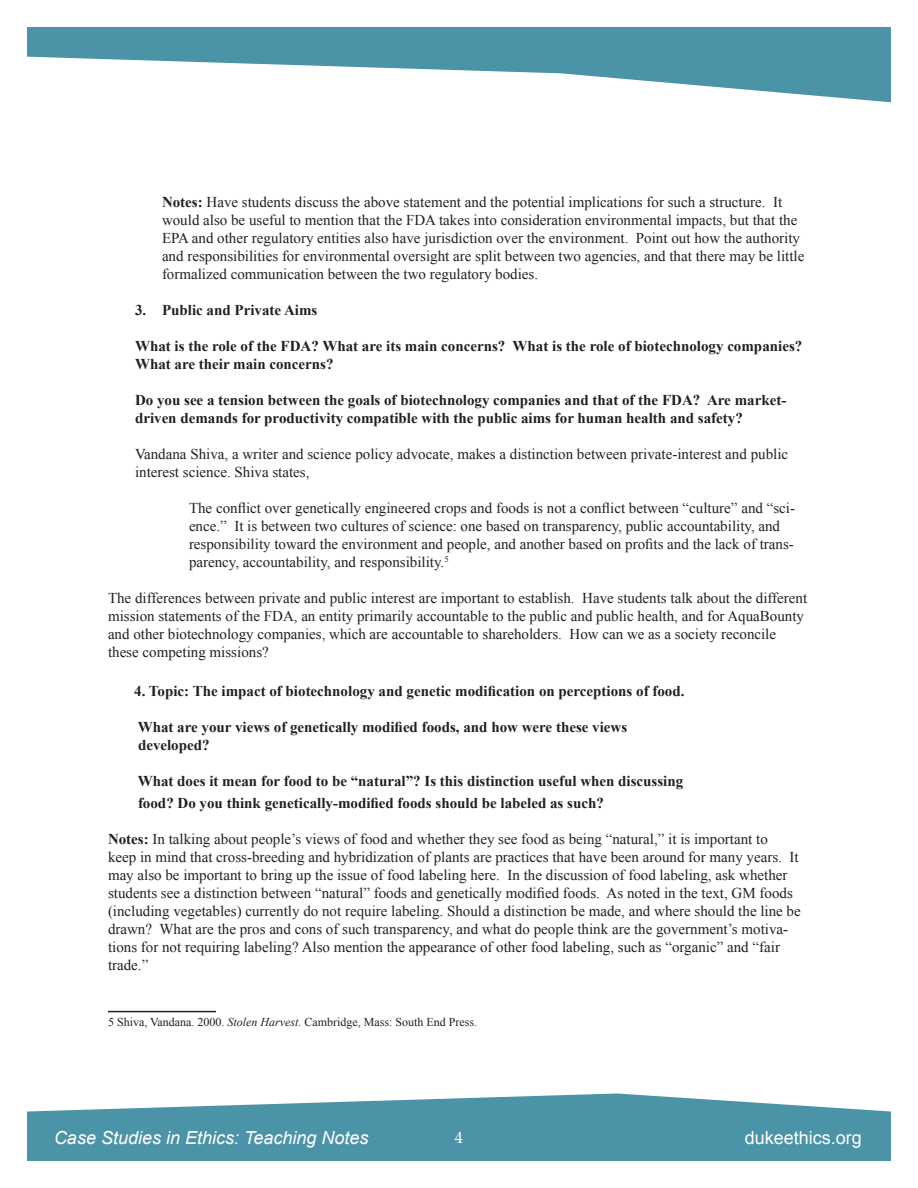
<style>
.page{position:relative;width:918px;height:1188px;background:#fff}
.page>*{position:absolute;margin:0;border:0;box-sizing:border-box;transform-origin:0 0}
.t1{font:italic 18px "Arial";color:#fff}
.t2{font:18px "Arial";color:#fff}
.t3{font:16.5px "Palatino Linotype";color:#fff}
.t4{font:15px/18px "Times New Roman";color:#231f20}
.t5{font:700 15px/18px "Times New Roman";color:#231f20}
.t6{font:12px "Times New Roman";color:#231f20}
.s1{font-weight:700}
.s2{font-style:italic}
</style>
<div class="page">
<svg style="left:27px;top:27px;width:864px;height:75px;fill:#4b94a7"></svg>
<svg style="left:27px;top:1093px;width:864px;height:68px;fill:#4b94a7"></svg>
<hr style="left:108px;top:1011px;width:108px;height:1px;background:#231f20">
<p class="t4" style="left:162px;top:193px;width:644px"><span class="s1">Notes:</span> Have students discuss the above statement and the potential implications for such a structure. It would also be useful to mention that the FDA takes into consideration environmental impacts, but that the EPA and other regulatory entities also have jurisdiction over the environment. Point out how the authority and responsibilities for environmental oversight are split between two agencies, and that there may be little formalized communication between the two regulatory bodies.</p>
<p class="t5" style="left:135px;top:300px;width:184px">3. Public and Private Aims</p>
<p class="t5" style="left:135px;top:336px;width:669px">What is the role of the FDA? What are its main concerns? What is the role of biotechnology companies?<br>What are their main concerns?</p>
<p class="t5" style="left:135px;top:390px;width:653px">Do you see a tension between the goals of biotechnology companies and that of the FDA? Are market&shy;driven demands for productivity compatible with the public aims for human health and safety?</p>
<p class="t4" style="left:135px;top:445px;width:655px">Vandana Shiva, a writer and science policy advocate, makes a distinction between private-interest and public interest science. Shiva states,</p>
<p class="t4" style="left:189px;top:499px;width:608px">The conflict over genetically engineered crops and foods is not a conflict between “culture” and “sci&shy;ence.” It is between two cultures of science: one based on transparency, public accountability, and responsibility toward the environment and people, and another based on profits and the lack of trans&shy;parency, accountability, and responsibility.<sup>5</sup></p>
<p class="t4" style="left:108px;top:589px;width:701px">The differences between private and public interest are important to establish. Have students talk about the different mission statements of the FDA, an entity primarily accountable to the public and public health, and for AquaBounty and other biotechnology companies, which are accountable to shareholders. How can we as a society reconcile these competing missions?</p>
<p class="t5" style="left:134px;top:682px;width:552px">4. Topic: The impact of biotechnology and genetic modification on perceptions of food.</p>
<p class="t5" style="left:138px;top:718px;width:491px">What are your views of genetically modified foods, and how were these views</p>
<p class="t5" style="left:138px;top:736px;width:73px">developed?</p>
<p class="t5" style="left:138px;top:770px;width:547px;line-height:21.6px">What does it mean for food to be “natural”? Is this distinction useful when discussing food? Do you think genetically-modified foods should be labeled as such?</p>
<p class="t4" style="left:108px;top:830px;width:694px"><span class="s1">Notes:</span> In talking about people’s views of food and whether they see food as being “natural,” it is important to<br>keep in mind that cross-breeding and hybridization of plants are practices that have been around for many years. It may also be important to bring up the issue of food labeling here. In the discussion of food labeling, ask whether students see a distinction between “natural” foods and genetically modified foods. As noted in the text, GM foods (including vegetables) currently do not require labeling. Should a distinction be made, and where should the line be drawn? What are the pros and cons of such transparency, and what do people think are the government’s motiva&shy;tions for not requiring labeling? Also mention the appearance of other food labeling, such as “organic” and “fair trade.”</p>
<p class="t6" style="left:108px;top:1014px;width:371px">5 Shiva, Vandana. 2000. <span class="s2">Stolen Harvest</span>. Cambridge, Mass: South End Press.</p>
<p class="t1" style="left:54px;top:1126px;width:316px">Case Studies in Ethics: Teaching Notes</p>
<p class="t3" style="left:455px;top:1126px;width:10px">4</p>
<p class="t2" style="left:745px;top:1126px;width:119px">dukeethics.org</p>
</div>
